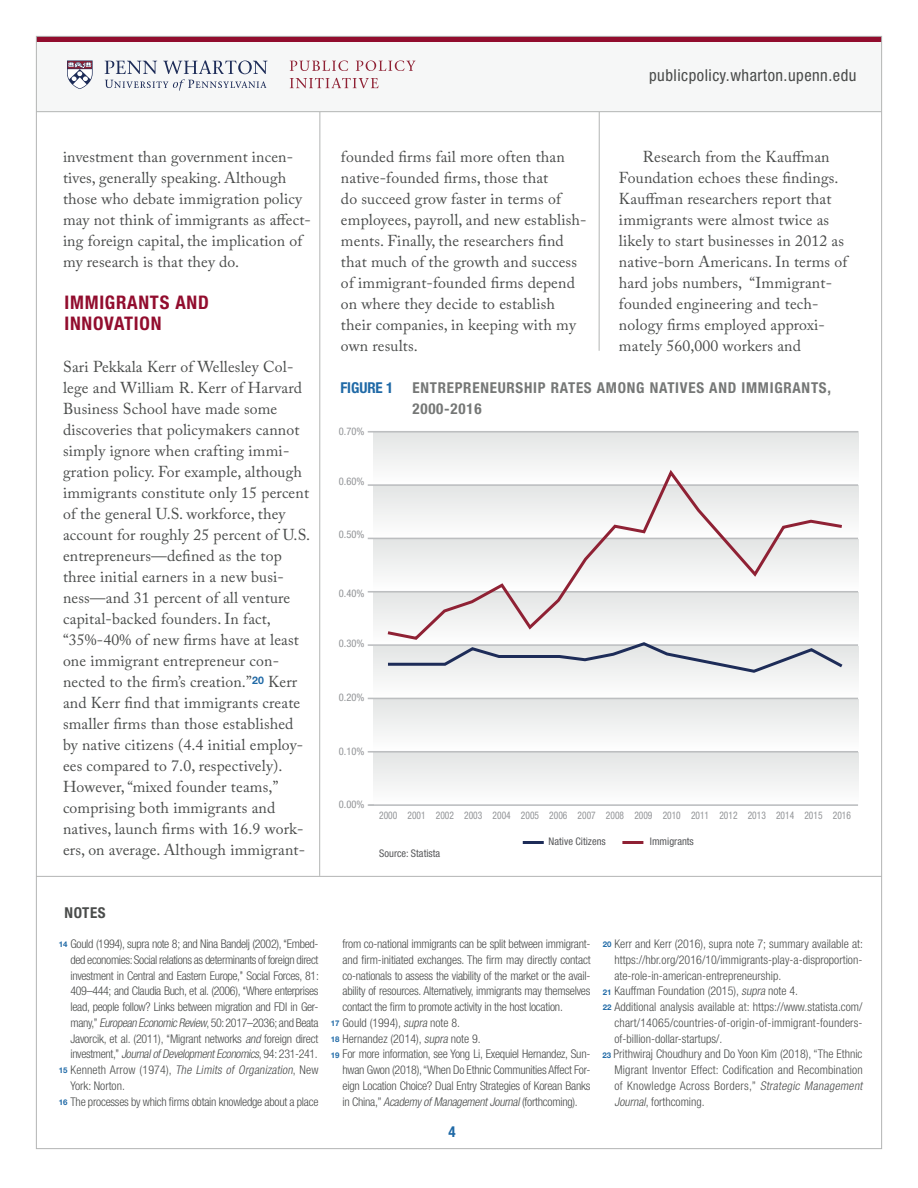
<style>
.page{position:relative;width:918px;height:1188px;background:#fff}
.page>*{position:absolute;margin:0;border:0;box-sizing:border-box;transform-origin:0 0}
.title{font:700 condensed 18.75px/21px "Helvetica Neue LT Pro";letter-spacing:.04em;color:#920d2e}
.t1{font:condensed 16.5px "Helvetica Neue LT Std";letter-spacing:.03em;color:#4a4c4b}
.copy_first_para{font:15.75px/21px "Adobe Caslon Pro";letter-spacing:.01em;color:#4a4c4b}
.copy{font:15.75px/21px "Adobe Caslon Pro";letter-spacing:.01em;color:#4a4c4b}
.chart_title{font:700 condensed 15px/21px "Helvetica Neue LT Pro";letter-spacing:.05em;color:#757776}
.chart_title-2{font:700 condensed 15px "Helvetica Neue LT Pro";letter-spacing:-.005em;color:#1f69a6}
.t2{font:700 condensed 15px "Helvetica Neue LT Pro";letter-spacing:.04em;color:#4a4c4b}
.t3{font:300 condensed 12px "Helvetica Neue LT Std";letter-spacing:-.02em;color:#4a4c4b}
.t4{font:300 condensed 12px "Helvetica Neue LT Std";color:#4a4c4b}
.t5{font:300 condensed 12px "Helvetica Neue LT Std";letter-spacing:.015em;color:#4a4c4b}
.t6{font:italic 300 condensed 12px "Helvetica Neue LT Std";color:#4a4c4b}
.t7{font:300 condensed 12px "Helvetica Neue LT Std";letter-spacing:.005em;color:#4a4c4b}
.t8{font:300 condensed 12px "Helvetica Neue LT Std";letter-spacing:.025em;color:#4a4c4b}
.t9{font:condensed 10.5px "Helvetica Neue LT Std";color:#939598;scale:.9 1}
.t10{font:condensed 10.5px "Helvetica Neue LT Std";color:#939598}
.t11{font:condensed 10.5px "Helvetica Neue LT Std";color:#58595b}
.s1{font-weight:700;font-stretch:normal;font-size:7.8px;color:#1f69a6}
.s2{font-style:italic}
.s3{font-style:normal}
</style>
<div class="page">
<hr style="left:319px;top:108px;width:1px;height:768px;background:#b3b5b4">
<hr style="left:599px;top:111px;width:1px;height:240px;background:#b3b5b4">
<div style="left:36px;top:36px;width:846px;height:76px;background:#f6f7f7"></div>
<div style="left:36px;top:36px;width:846px;height:6px;background:#920d2e"></div>
<svg style="left:290px;top:61px;width:58px;height:10px"></svg>
<svg style="left:356px;top:60px;width:59px;height:11px"></svg>
<svg style="left:290px;top:78px;width:89px;height:10px"></svg>
<svg style="left:67px;top:61px;width:26px;height:28px"></svg>
<svg style="left:105px;top:60px;width:163px;height:31px"></svg>
<hr style="left:36px;top:876px;width:846px;height:1px;background:#b3b5b4">
<div style="left:374px;top:432px;width:484px;height:53px;background:#edeeee"></div>
<div style="left:374px;top:752px;width:484px;height:53px;background:linear-gradient(to right,#f1f2f1,#f1f2f1)"></div>
<div style="left:374px;top:698px;width:484px;height:54px;background:linear-gradient(to right,#f1f1f1,#f1f1f1)"></div>
<div style="left:374px;top:645px;width:484px;height:53px;background:#f7f8f8"></div>
<div style="left:374px;top:592px;width:484px;height:53px;background:linear-gradient(to bottom,#e3e5e4,#fefefe)"></div>
<div style="left:374px;top:538px;width:484px;height:54px;background:linear-gradient(to bottom,#e2e4e4,#fefefe)"></div>
<div style="left:374px;top:485px;width:484px;height:53px;background:linear-gradient(to bottom,#e3e4e4,#fefefe)"></div>
<hr style="left:369px;top:804px;width:488px;height:2px;background:#bcbec0">
<hr style="left:369px;top:751px;width:488px;height:2px;background:#bcbec0">
<hr style="left:369px;top:698px;width:488px;height:1px;background:#bcbec0">
<hr style="left:369px;top:644px;width:488px;height:2px;background:#bcbec0">
<hr style="left:369px;top:591px;width:488px;height:2px;background:#bcbec0">
<hr style="left:369px;top:538px;width:488px;height:1px;background:#bcbec0">
<hr style="left:369px;top:484px;width:488px;height:2px;background:#bcbec0">
<hr style="left:369px;top:431px;width:488px;height:2px;background:#bcbec0">
<hr style="left:523px;top:841px;width:21px;height:3px;background:#1d2c58">
<hr style="left:622px;top:841px;width:21px;height:3px;background:#8f2134">
<svg style="left:384px;top:470px;width:461px;height:171px"></svg>
<svg style="left:385px;top:641px;width:461px;height:32px"></svg>
<hr style="left:36px;top:111px;width:846px;height:1px;background:#b3b5b4">
<p class="t1" style="left:649px;top:66px;width:209px">publicpolicy.wharton.upenn.edu</p>
<p class="copy" style="left:63px;top:146px;width:249px">investment than government incen&shy;tives, generally speaking. Although those who debate immigration policy may not think of immigrants as affect&shy;ing foreign capital, the implication of my research is that they do.</p>
<h1 class="title" style="left:64px;top:292px;width:146px">IMMIGRANTS AND<br>INNOVATION</h1>
<p class="copy_first_para" style="left:63px;top:356px;width:249px">Sari Pekkala Kerr of Wellesley Col&shy;lege and William R. Kerr of Harvard Business School have made some discoveries that policymakers cannot simply ignore when crafting immi&shy;gration policy. For example, although immigrants constitute only 15 percent of the general U.S. workforce, they account for roughly 25 percent of U.S. entrepreneurs—defined as the top three initial earners in a new busi&shy;ness—and 31 percent of all venture capital-backed founders. In fact, “35%-40% of new firms have at least one immigrant entrepreneur con&shy;nected to the firm’s creation.”<sup>20</sup> Kerr and Kerr find that immigrants create smaller firms than those established by native citizens (4.4 initial employ&shy;ees compared to 7.0, respectively).<br>However, “mixed founder teams,” comprising both immigrants and natives, launch firms with 16.9 work&shy;ers, on average. Although immigrant-</p>
<p class="copy_first_para" style="left:341px;top:146px;width:247px">founded firms fail more often than native-founded firms, those that<br>do succeed grow faster in terms of employees, payroll, and new establish&shy;ments. Finally, the researchers find that much of the growth and success of immigrant-founded firms depend on where they decide to establish their companies, in keeping with my own results.</p>
<p class="copy" style="left:619px;top:146px;width:230px;text-indent:24px">Research from the Kauffman<br>Foundation echoes these findings.<br>Kauffman researchers report that immigrants were almost twice as likely to start businesses in 2012 as native-born Americans. In terms of hard jobs numbers, “Immigrant&shy;founded engineering and tech&shy;nology firms employed approxi&shy;mately 560,000 workers and</p>
<p class="chart_title-2" style="left:340px;top:379px;width:55px">FIGURE 1</p>
<p class="chart_title" style="left:412px;top:377px;width:420px">ENTREPRENEURSHIP RATES AMONG NATIVES AND IMMIGRANTS,<br>2000-2016</p>
<p class="t10" style="left:339px;top:425px;width:27px">0.70%</p>
<p class="t10" style="left:339px;top:475px;width:27px">0.60%</p>
<p class="t10" style="left:339px;top:529px;width:27px">0.50%</p>
<p class="t10" style="left:339px;top:587px;width:27px">0.40%</p>
<p class="t10" style="left:339px;top:637px;width:27px">0.30%</p>
<p class="t10" style="left:339px;top:691px;width:27px">0.20%</p>
<p class="t10" style="left:339px;top:745px;width:27px">0.10%</p>
<p class="t10" style="left:339px;top:798px;width:27px">0.00%</p>
<p class="t9" style="left:408px;top:809px;width:494px">2001 2002 2003 2004 2005 2006 2007 2008 2009 2010 2011 2012 2013 2014 2015 2016</p>
<p class="t11" style="left:549px;top:835px;width:59px">Native Citizens</p>
<p class="t11" style="left:650px;top:835px;width:45px">Immigrants</p>
<p class="t11" style="left:379px;top:848px;width:62px">Source: Statista</p>
<p class="t9" style="left:379px;top:809px;width:22px">2000</p>
<p class="t2" style="left:64px;top:904px;width:43px">NOTES</p>
<p class="t3" style="left:59px;top:937px;width:261px"><span class="s1">14</span> Gould (1994), supra note 8; and Nina Bandelj (2002), ‘‘Embed-</p>
<p class="t3" style="left:70px;top:953px;width:249px">ded economies: Social relations as determinants of foreign direct</p>
<p class="t3" style="left:70px;top:968px;width:250px">investment in Central and Eastern Europe,’’ Social Forces, 81:</p>
<p class="t3" style="left:70px;top:984px;width:249px">409–444; and Claudia Buch, et al. (2006), ‘‘Where enterprises</p>
<p class="t3" style="left:70px;top:1000px;width:250px">lead, people follow? Links between migration and FDI in Ger-</p>
<p class="t3" style="left:70px;top:1016px;width:250px">many,’’ <span class="s2">EuropeanEconomicReview</span>, 50: 2017–2036; and Beata</p>
<p class="t3" style="left:70px;top:1031px;width:249px">Javorcik, et al. (2011), ‘‘Migrant networks <span class="s2">and</span> foreign direct</p>
<p class="t6" style="left:70px;top:1047px;width:249px"><span class="s3">i n ve st m e n t , ’’</span> JournalofDevelopmentEconomics<span class="s3">, 9 4 : 2 3 1 - 2 4 1 .</span></p>
<p class="t5" style="left:59px;top:1063px;width:261px"><span class="s1">1 5</span> Ke n n et h Ar row ( 1 9 7 4) , <span class="s2">The Limits of Organization</span>, N ew</p>
<p class="t4" style="left:70px;top:1079px;width:56px">York: Norton.</p>
<p class="t3" style="left:59px;top:1094px;width:261px"><span class="s1">16</span> The processes by which firms obtain knowledge about a place</p>
<p class="t3" style="left:342px;top:937px;width:250px">from co-national immigrants can be split between immigrant-</p>
<p class="t3" style="left:342px;top:953px;width:250px">and firm-initiated exchanges. The firm may directly contact</p>
<p class="t3" style="left:342px;top:968px;width:250px">co-nationals to assess the viability of the market or the avail-</p>
<p class="t3" style="left:342px;top:984px;width:249px">ability of resources. Alternatively, immigrants may themselves</p>
<p class="t3" style="left:342px;top:1000px;width:222px">contact the firm to promote activity in the host location.</p>
<p class="t4" style="left:331px;top:1016px;width:131px"><span class="s1">17</span> Gould (1994), <span class="s2">supra</span> note 8.</p>
<p class="t4" style="left:331px;top:1031px;width:152px"><span class="s1">18</span> Hernandez (2014), <span class="s2">supra</span> note 9.</p>
<p class="t3" style="left:331px;top:1047px;width:261px"><span class="s1">19</span> For more information, see Yong Li, Exequiel Hernandez, Sun-</p>
<p class="t3" style="left:342px;top:1063px;width:250px">hwan Gwon (2018), “When Do Ethnic Communities Affect For-</p>
<p class="t3" style="left:342px;top:1079px;width:249px">eign Location Choice? Dual Entry Strategies of Korean Banks</p>
<p class="t6" style="left:342px;top:1094px;width:237px"><span class="s3">i n C h i n a , ”</span> AcademyofManagementJournal<span class="s3">(f o rt h c o m i n g ) .</span></p>
<p class="chart_title-2" style="left:449px;top:1122px;width:9px">4</p>
<p class="t4" style="left:603px;top:937px;width:262px"><span class="s1">20</span> Kerr and Kerr (2016), supra note 7; summary available at:</p>
<p class="t7" style="left:615px;top:953px;width:250px">https://hbr.org/2016/10/immigrants-play-a-disproportion-</p>
<p class="t4" style="left:615px;top:968px;width:168px">ate-role-in-american-entrepreneurship.</p>
<p class="t4" style="left:603px;top:984px;width:197px"><span class="s1">21</span> Kauffman Foundation (2015), <span class="s2">supra</span> note 4.</p>
<p class="t4" style="left:603px;top:1000px;width:261px"><span class="s1">22</span> Additional analysis available at: https://www.statista.com/</p>
<p class="t5" style="left:615px;top:1016px;width:250px">chart/14065/countries-of-origin-of-immigrant-founders-</p>
<p class="t4" style="left:615px;top:1031px;width:109px">of-billion-dollar-startups/.</p>
<p class="t4" style="left:603px;top:1047px;width:262px"><span class="s1">23</span> Prithwiraj Choudhury and Do Yoon Kim (2018), “The Ethnic</p>
<p class="t5" style="left:615px;top:1063px;width:250px">Migrant Inventor Effect: Codification and Recombination</p>
<p class="t8" style="left:615px;top:1079px;width:252px">of Knowledge Across Borders,” <span class="s2">Strategic Management</span></p>
<p class="t4" style="left:615px;top:1094px;width:92px"><span class="s2">Journal</span>, forthcoming.</p>
</div>
